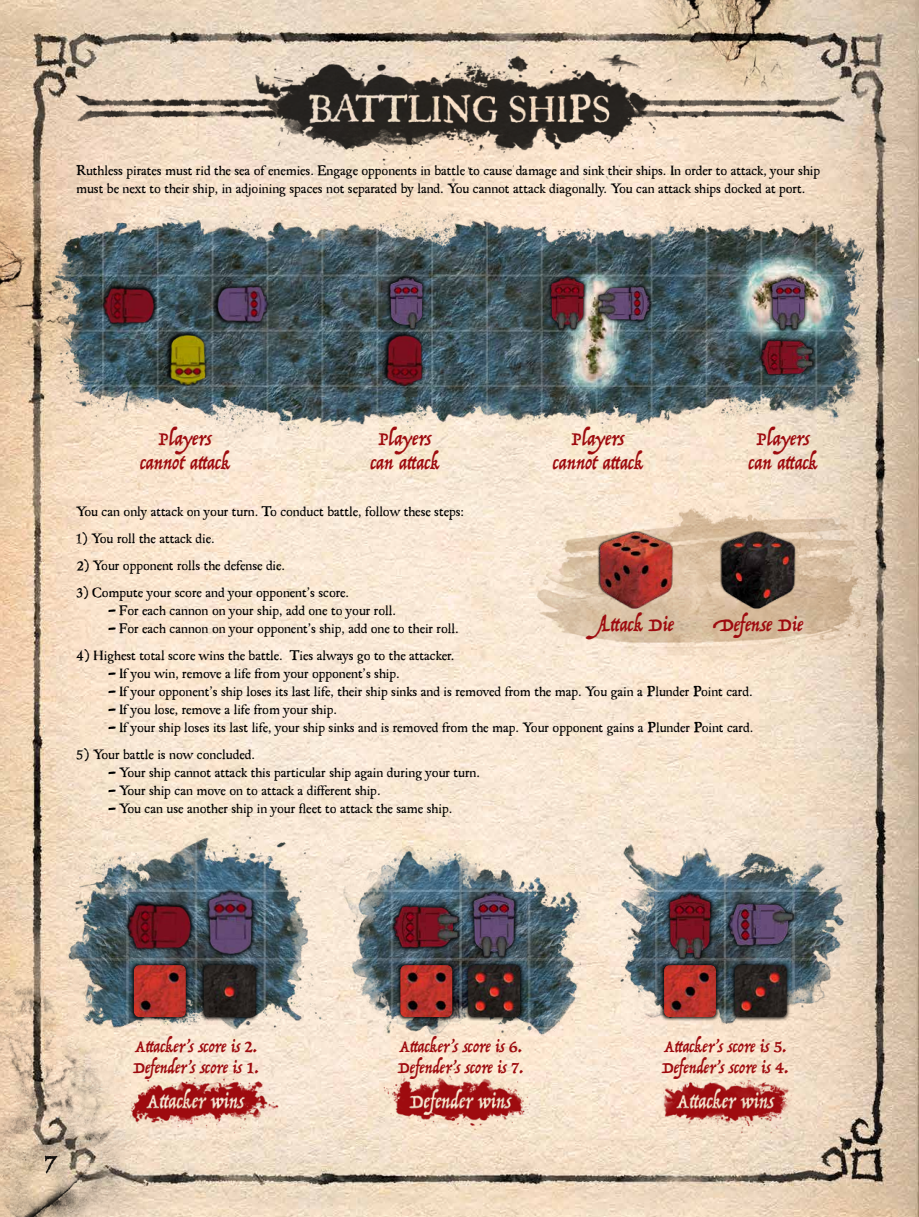
<style>
.page{position:relative;width:919px;height:1217px;background:#fff}
.page>*{position:absolute;margin:0;border:0;box-sizing:border-box;transform-origin:0 0}
.t1{font:21px/24px "Plunder";color:#9e0b0f;text-align:center}
.t2{font:18px/21px "Plunder";color:#9e0b0f}
.t3{font:13.5px/18px "Regula Old Face";color:#000}
.s1{font-family:"Rise Insid E"}
</style>
<div class="page">
<img style="left:0;top:0;width:918px;height:1216px">
<img style="left:0;top:1100px;width:188px;height:116px">
<img style="left:0;top:223px;width:49px;height:205px">
<img style="left:642px;top:0;width:186px;height:7px">
<img style="left:888px;top:1109px;width:30px;height:107px">
<img style="left:49px;top:223px;width:836px;height:218px">
<img style="left:510px;top:491px;width:372px;height:186px">
<img style="left:53px;top:1100px;width:264px;height:51px">
<img style="left:317px;top:1100px;width:265px;height:51px">
<img style="left:582px;top:1100px;width:285px;height:51px">
<img style="left:406px;top:680px;width:109px;height:420px">
<img style="left:0;top:680px;width:406px;height:420px">
<img style="left:515px;top:680px;width:403px;height:420px">
<img style="left:0;top:7px;width:918px;height:216px">
<svg style="left:108px;top:609px;width:8px;height:3px"></svg>
<svg style="left:108px;top:627px;width:8px;height:3px"></svg>
<svg style="left:108px;top:672px;width:8px;height:3px"></svg>
<svg style="left:108px;top:690px;width:8px;height:3px"></svg>
<svg style="left:108px;top:708px;width:8px;height:3px"></svg>
<svg style="left:108px;top:726px;width:8px;height:3px"></svg>
<svg style="left:108px;top:771px;width:8px;height:3px"></svg>
<svg style="left:108px;top:789px;width:8px;height:3px"></svg>
<svg style="left:108px;top:807px;width:8px;height:3px"></svg>
<img style="left:123px;top:894px;width:74px;height:65px">
<img style="left:379px;top:329px;width:51px;height:60px">
<img style="left:99px;top:280px;width:60px;height:51px">
<div style="left:212px;top:282px;width:59px;height:45px;background:#000;opacity:.9"></div>
<img style="left:213px;top:280px;width:57px;height:47px">
<div style="left:164px;top:329px;width:45px;height:60px;background:#000;opacity:.9"></div>
<img style="left:164px;top:330px;width:46px;height:57px">
<img style="left:200px;top:886px;width:59px;height:72px">
<div style="left:389px;top:902px;width:73px;height:49px;background:#000;opacity:.9"></div>
<img style="left:392px;top:904px;width:68px;height:45px">
<div style="left:665px;top:888px;width:49px;height:73px;background:#000;opacity:.9"></div>
<img style="left:667px;top:891px;width:45px;height:68px">
<div style="left:385px;top:272px;width:41px;height:61px;background:#000;opacity:.9"></div>
<img style="left:388px;top:275px;width:36px;height:55px">
<div style="left:724px;top:899px;width:72px;height:50px;background:#000;opacity:.9"></div>
<img style="left:726px;top:901px;width:69px;height:46px">
<div style="left:547px;top:273px;width:41px;height:60px;background:#000;opacity:.9"></div>
<img style="left:549px;top:276px;width:37px;height:55px">
<div style="left:594px;top:283px;width:61px;height:41px;background:#000;opacity:.9"></div>
<img style="left:597px;top:286px;width:54px;height:36px">
<div style="left:469px;top:887px;width:50px;height:74px;background:#000;opacity:.9"></div>
<img style="left:471px;top:890px;width:45px;height:68px">
<div style="left:129px;top:960px;width:61px;height:60px;background:#000;opacity:.9"></div>
<img style="left:134px;top:964px;width:52px;height:52px">
<div style="left:199px;top:960px;width:61px;height:60px;background:#000;opacity:.9"></div>
<img style="left:204px;top:964px;width:51px;height:52px">
<div style="left:463px;top:960px;width:61px;height:60px;background:#000;opacity:.9"></div>
<img style="left:468px;top:964px;width:52px;height:52px">
<div style="left:396px;top:960px;width:60px;height:60px;background:#000;opacity:.9"></div>
<img style="left:400px;top:964px;width:52px;height:52px">
<div style="left:659px;top:960px;width:61px;height:60px;background:#000;opacity:.9"></div>
<img style="left:664px;top:964px;width:52px;height:52px">
<div style="left:730px;top:960px;width:60px;height:60px;background:#000;opacity:.9"></div>
<img style="left:734px;top:964px;width:52px;height:52px">
<img style="left:596px;top:530px;width:79px;height:80px">
<img style="left:718px;top:530px;width:79px;height:80px">
<div style="left:767px;top:273px;width:42px;height:60px;background:#000;opacity:.9"></div>
<img style="left:770px;top:277px;width:36px;height:54px">
<div style="left:756px;top:336px;width:60px;height:42px;background:#000;opacity:.9"></div>
<img style="left:757px;top:339px;width:57px;height:37px">
<svg style="left:45px;top:1155px;width:13px;height:18px"></svg>
<p class="t3" style="left:76px;top:162px;width:745px">Ruthless pirates must rid the sea of enemies. Engage opponents in battle to cause damage and sink their ships. In order to attack, your ship must be next to their ship, in adjoining spaces not separated by land. You cannot attack diagonally. You can attack ships docked at port.</p>
<h1 class="t1" style="left:140px;top:426px;width:92px">Players cannot attack</h1>
<h1 class="t1" style="left:370px;top:426px;width:71px">Players can attack</h1>
<h1 class="t1" style="left:552px;top:426px;width:92px">Players cannot attack</h1>
<h1 class="t1" style="left:748px;top:426px;width:71px">Players can attack</h1>
<p class="t3" style="left:76px;top:502px;width:389px">You can only attack on your turn. To conduct battle, follow these steps:</p>
<p class="t3" style="left:76px;top:529px;width:140px"><span class="s1">1</span>) You roll the attack die.</p>
<p class="t3" style="left:76px;top:556px;width:210px"><span class="s1">2</span>) Your opponent rolls the defense die.</p>
<p class="t3" style="left:119px;top:583px;width:341px;text-indent:-43px"><span class="s1">3</span>) Compute your score and your opponent’s score.<br>For each cannon on your ship, add one to your roll.<br>For each cannon on your opponent’s ship, add one to their roll.</p>
<p class="t3" style="left:119px;top:646px;width:635px;text-indent:-43px"><span class="s1">4</span>) Highest total score wins the battle. Ties always go to the attacker.<br>If you win, remove a life from your opponent’s ship.<br>If your opponent’s ship loses its last life, their ship sinks and is removed from the map. You gain a Plunder Point card.<br>If you lose, remove a life from your ship.<br>If your ship loses its last life, your ship sinks and is removed from the map. Your opponent gains a Plunder Point card.</p>
<p class="t3" style="left:119px;top:745px;width:362px;text-indent:-43px"><span class="s1">5</span>) Your battle is now concluded.<br>Your ship cannot attack this particular ship again during your turn.<br>Your ship can move on to attack a different ship.<br>You can use another ship in your fleet to attack the same ship.</p>
<h1 class="t1" style="left:597px;top:611px;width:78px">Attack Die</h1>
<h1 class="t1" style="left:712px;top:611px;width:91px">Defense Die</h1>
<h2 class="t2" style="left:133px;top:1035px;width:128px">Attacker’s score is 2.<br>Defender’s score is 1.</h2>
<h2 class="t2" style="left:661px;top:1035px;width:129px">Attacker’s score is 5.<br>Defender’s score is 4.</h2>
<h2 class="t2" style="left:397px;top:1035px;width:127px">Attacker’s score is 6.<br>Defender’s score is 7.</h2>
</div>
